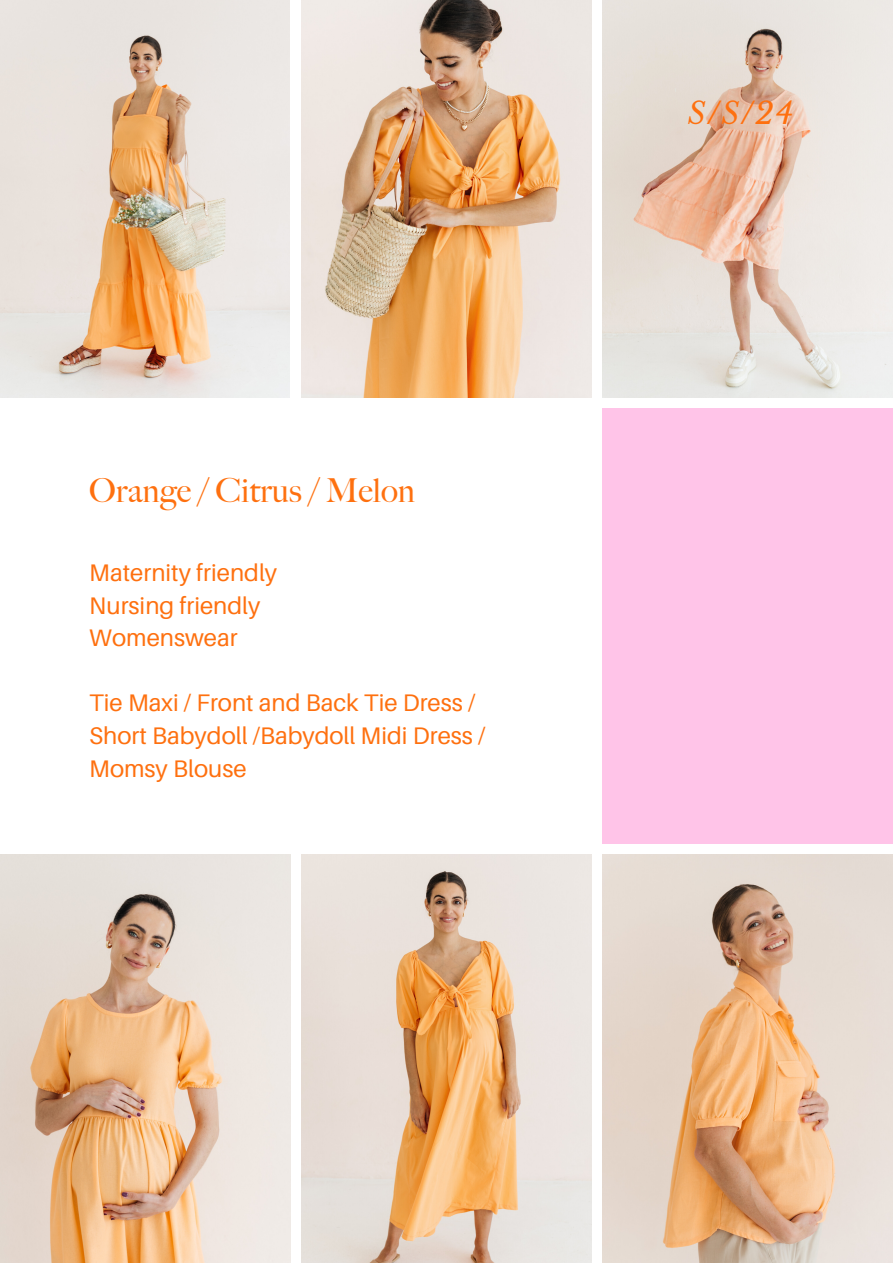
<style>
.page{position:relative;width:893px;height:1264px;background:#fff}
.page>*{position:absolute;margin:0;border:0;box-sizing:border-box;transform-origin:0 0}
.t1{font:33px "Big Caslon Rom";color:#fe700f}
.t2{font:italic 30px "Libre Baskerville";color:#fe700f}
.t3{font:24px "Aileron";color:#fe700f}
</style>
<div class="page">
<div style="left:0;top:0;width:892px;height:1262px;background:linear-gradient(to right,#fff,#fff)"></div>
<div style="left:0;top:408px;width:290px;height:435px;background:#fff"></div>
<div style="left:602px;top:408px;width:290px;height:435px;background:#ffc4e8"></div>
<img style="left:602px;top:0;width:290px;height:397px">
<img style="left:0;top:0;width:290px;height:397px">
<img style="left:301px;top:0;width:290px;height:397px">
<div style="left:301px;top:408px;width:290px;height:435px;background:#fff"></div>
<img style="left:0;top:854px;width:290px;height:408px">
<img style="left:301px;top:854px;width:290px;height:408px">
<img style="left:602px;top:854px;width:290px;height:408px">
<p class="t1" style="left:89px;top:471px;width:327px">Orange / Citrus / Melon</p>
<p class="t3" style="left:89px;top:557px;width:189px">Maternity friendly</p>
<p class="t3" style="left:89px;top:590px;width:173px">Nursing friendly</p>
<p class="t3" style="left:89px;top:623px;width:150px">Womenswear</p>
<p class="t3" style="left:89px;top:688px;width:387px">Tie Maxi / Front and Back Tie Dress /</p>
<p class="t3" style="left:89px;top:720px;width:397px">Short Babydoll /Babydoll Midi Dress /</p>
<p class="t3" style="left:89px;top:753px;width:159px">Momsy Blouse</p>
<p class="t2" style="left:687px;top:94px;width:107px">S/S/24</p>
</div>
